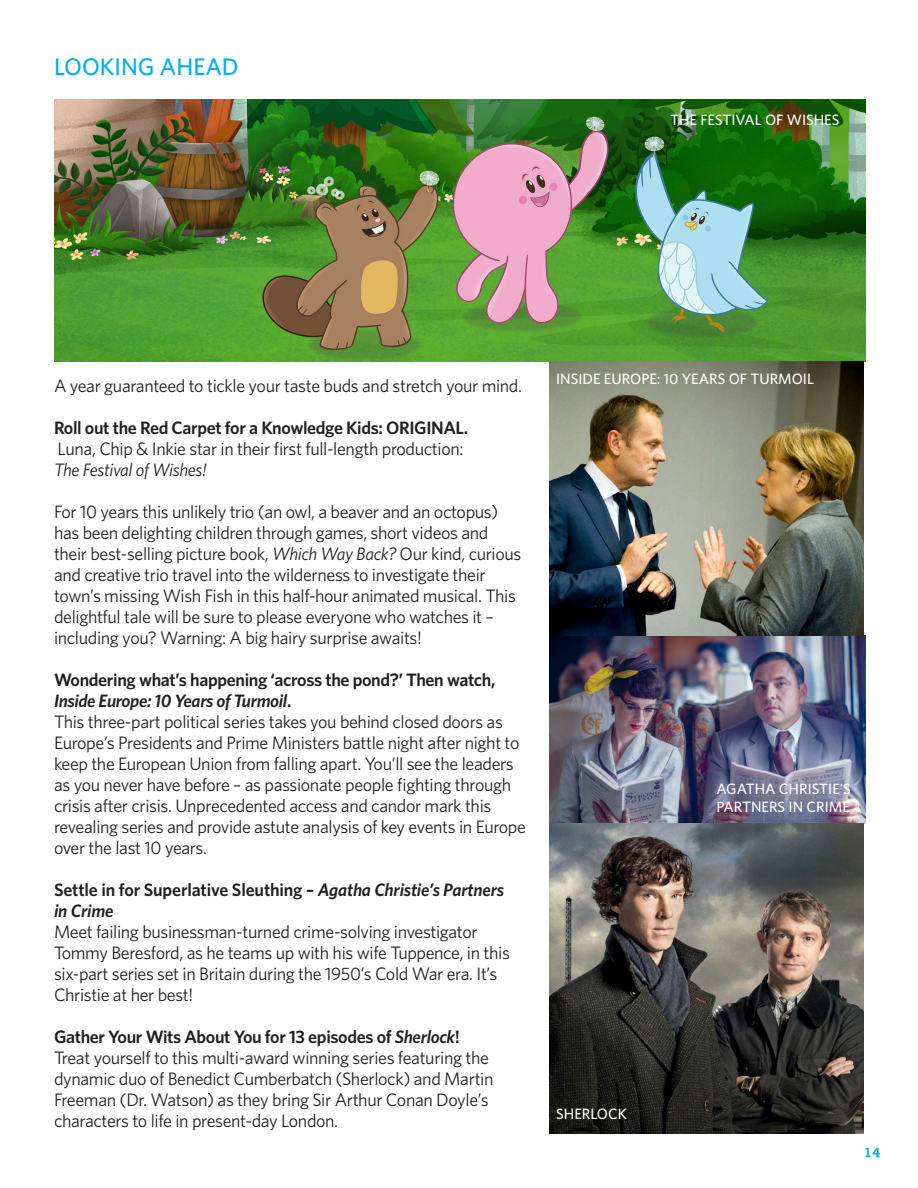
<style>
.page{position:relative;width:918px;height:1188px;background:#fff}
.page>*{position:absolute;margin:0;border:0;box-sizing:border-box;transform-origin:0 0}
.t1{font:500 24px "Whitney";color:#00aeef}
.t2{font:18px/21px "Whitney";letter-spacing:-.02em;color:#231f20}
.t3{font:600 18px/21px "Whitney";letter-spacing:-.02em;color:#231f20}
.t4{font:500 15px/18px "Whitney";color:#fff}
.t5{font:700 13.5px "Prelo Slab";color:#00aeef}
.s1{font-weight:600}
.s2{font-style:italic}
</style>
<div class="page">
<img style="left:54px;top:99px;width:811px;height:263px">
<img style="left:549px;top:362px;width:316px;height:772px">
<p class="t1" style="left:54px;top:51px;width:186px">LOOKING AHEAD</p>
<p class="t4" style="left:670px;top:111px;width:171px">THE FESTIVAL OF WISHES</p>
<p class="t2" style="left:54px;top:375px;width:470px">A year guaranteed to tickle your taste buds and stretch your mind.</p>
<p class="t2" style="left:54px;top:417px;width:416px"><span class="s1">Roll out the Red Carpet for a Knowledge Kids: ORIGINAL.<br></span>Luna, Chip &amp; Inkie star in their first full-length production:<br><span class="s2">The Festival of Wishes!</span></p>
<p class="t2" style="left:54px;top:501px;width:469px">For 10 years this unlikely trio (an owl, a beaver and an octopus) has been delighting children through games, short videos and their best-selling picture book, <span class="s2">Which Way Back?</span> Our kind, curious and creative trio travel into the wilderness to investigate their town’s missing Wish Fish in this half-hour animated musical. This delightful tale will be sure to please everyone who watches it – including you? Warning: A big hairy surprise awaits!</p>
<p class="t3" style="left:54px;top:669px;width:443px">Wondering what’s happening ‘across the pond?’ Then watch,<br><span class="s2">Inside Europe: 10 Years of Turmoil</span>.</p>
<p class="t2" style="left:54px;top:711px;width:474px">This three-part political series takes you behind closed doors as Europe’s Presidents and Prime Ministers battle night after night to keep the European Union from falling apart. You’ll see the leaders as you never have before – as passionate people fighting through crisis after crisis. Unprecedented access and candor mark this revealing series and provide astute analysis of key events in Europe over the last 10 years.</p>
<p class="t3" style="left:54px;top:879px;width:452px">Settle in for Superlative Sleuthing – <span class="s2">Agatha Christie’s Partners in Crime</span></p>
<p class="t2" style="left:54px;top:921px;width:457px">Meet failing businessman-turned crime-solving investigator Tommy Beresford, as he teams up with his wife Tuppence, in this six-part series set in Britain during the 1950’s Cold War era. It’s Christie at her best!</p>
<p class="t3" style="left:54px;top:1026px;width:407px">Gather Your Wits About You for 13 episodes of <span class="s2">Sherlock</span>!</p>
<p class="t2" style="left:54px;top:1047px;width:441px">Treat yourself to this multi-award winning series featuring the dynamic duo of Benedict Cumberbatch (Sherlock) and Martin Freeman (Dr. Watson) as they bring Sir Arthur Conan Doyle’s characters to life in present-day London.</p>
<p class="t4" style="left:556px;top:369px;width:259px">INSIDE EUROPE: 10 YEARS OF TURMOIL</p>
<p class="t4" style="left:716px;top:780px;width:136px">AGATHA CHRISTIE'S<br>PARTNERS IN CRIME</p>
<p class="t4" style="left:556px;top:1105px;width:72px">SHERLOCK</p>
<p class="t5" style="left:866px;top:1144px;width:16px">14</p>
</div>
